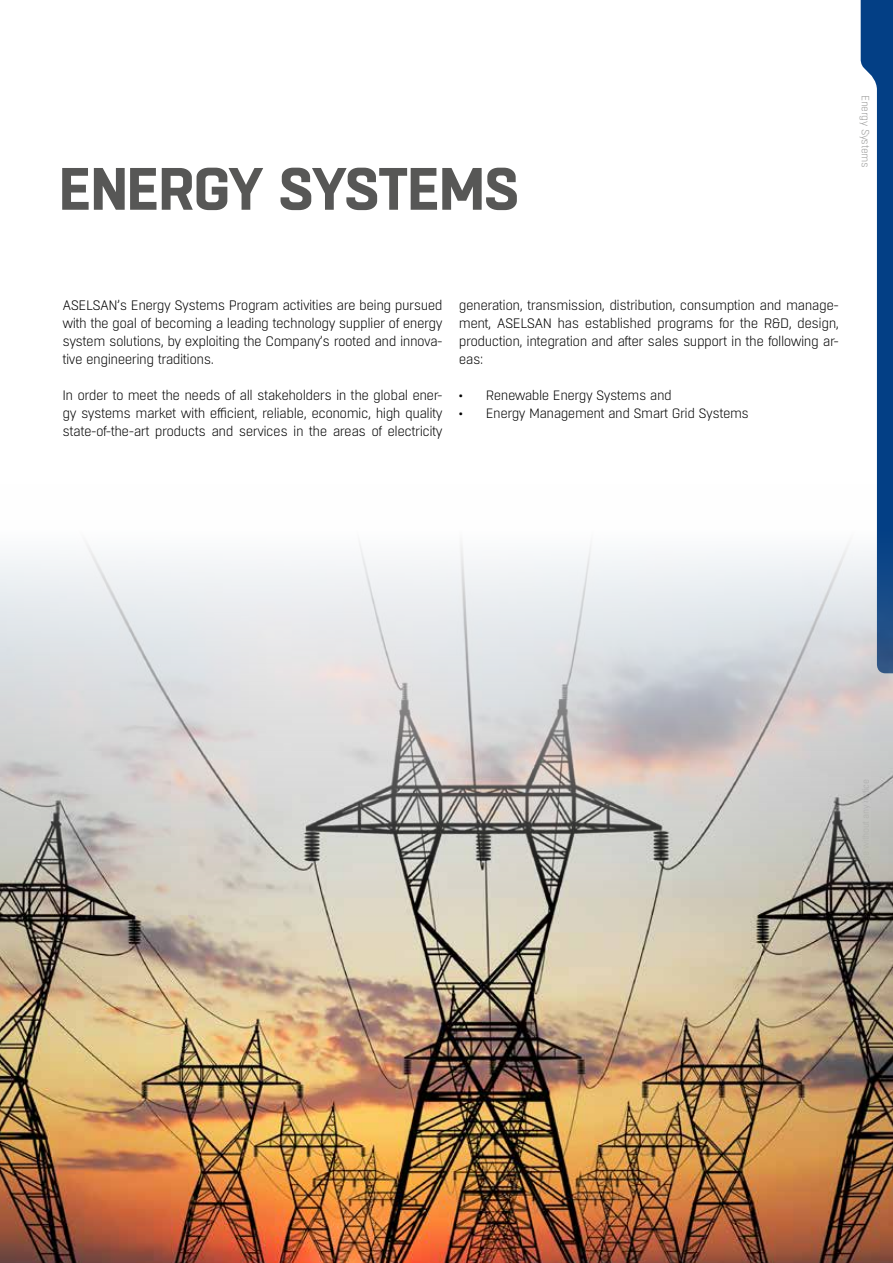
<style>
.page{position:relative;width:893px;height:1263px;background:#fff}
.page>*{position:absolute;margin:0;border:0;box-sizing:border-box;transform-origin:0 0}
.t1{font:700 59.55px "Boxed";letter-spacing:-.03em;color:#575756}
.t2{font:300 13.65px/18px "Boxed";letter-spacing:-.04em;color:#000;text-align:justify}
.t3{font:300 13.5px "Boxed";letter-spacing:-.04em;color:#000}
.t4{font:300 10.5px "Boxed";letter-spacing:-.04em;color:#9d9d9c}
</style>
<div class="page">
<svg style="left:861px;top:0;width:32px;height:485px"></svg>
<img style="left:0;top:485px;width:893px;height:778px">
<h1 class="t1" style="left:59px;top:149px;width:462px">ENERGY SYSTEMS</h1>
<p class="t4" style="left:872px;top:95px;width:74px;rotate:90deg">Energy Systems</p>
<p class="t2" style="left:63px;top:297px;width:382px">ASELSAN’s Energy Systems Program activities are being pursued with the goal of becoming a leading technology supplier of energy system solutions, by exploiting the Company’s rooted and innova&shy;tive engineering traditions.</p>
<p class="t2" style="left:63px;top:387px;width:382px">In order to meet the needs of all stakeholders in the global ener&shy;gy systems market with efficient, reliable, economic, high quality state-of-the-art products and services in the areas of electricity</p>
<p class="t2" style="left:459px;top:297px;width:382px">generation, transmission, distribution, consumption and manage&shy;ment, ASELSAN has established programs for the R&amp;D, design, production, integration and after sales support in the following ar&shy;eas:</p>
<p class="t3" style="left:459px;top:387px;width:215px">• Renewable Energy Systems and</p>
<p class="t3" style="left:459px;top:405px;width:292px">• Energy Management and Smart Grid Systems</p>
</div>
